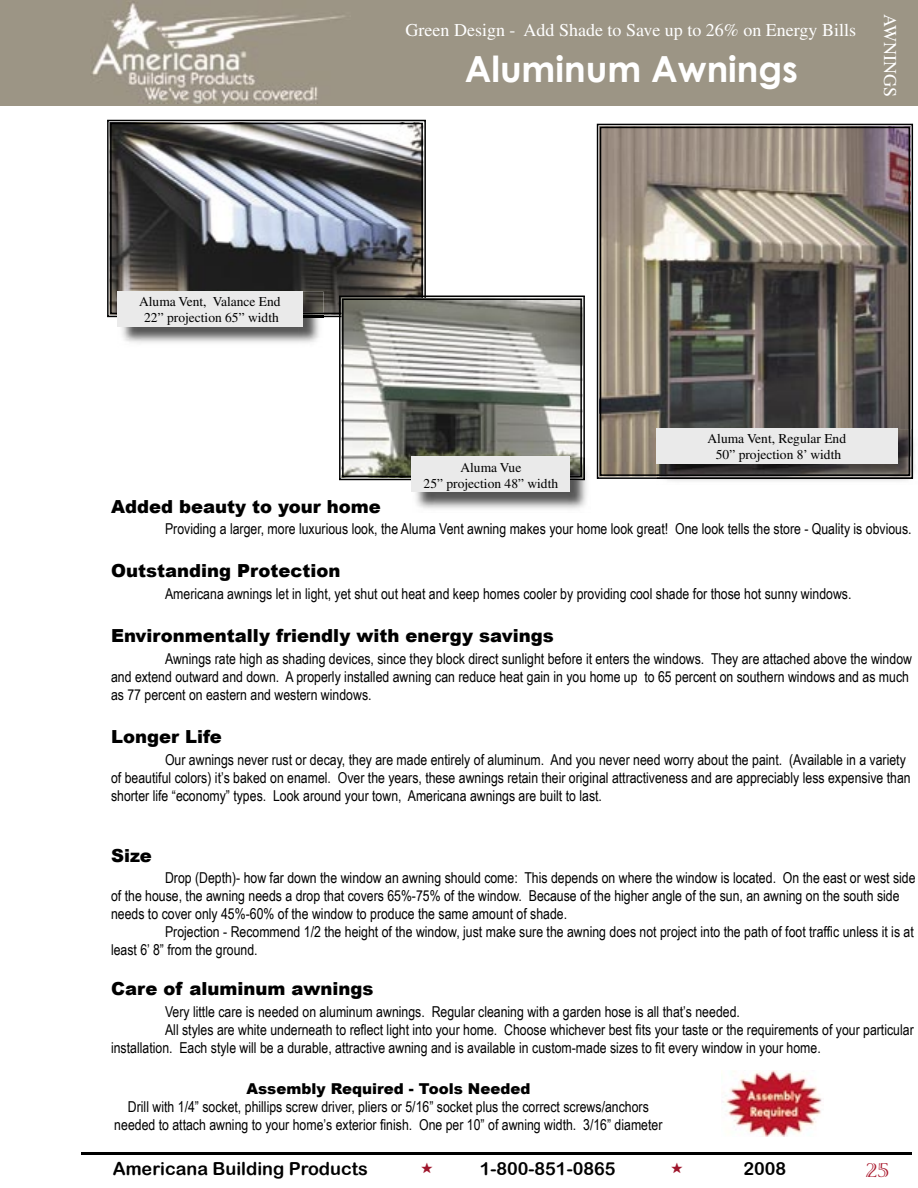
<style>
.page{position:relative;width:918px;height:1188px;background:#fff}
.page>*{position:absolute;margin:0;border:0;box-sizing:border-box;transform-origin:0 0}
.t1{font:700 36px "Century Gothic";color:#fff}
.t2{font:21px "Viva";color:#a9192d}
.t3{font:900 18px "Arial";color:#000}
.t4{font:18px "Times";color:#fff}
.t5{font:18px "Arial Rounded MT Bold";color:#000}
.t6{font:15px/18px "Arial Narrow";color:#000}
.t7{font:900 15px "Arial";color:#000}
.t8{font:13.5px/16.2px "Times";color:#000;text-align:center}
</style>
<div class="page">
<div style="left:0;top:0;width:918px;height:106px;background:#9c9585"></div>
<hr style="left:81px;top:1152px;width:830px;height:3px;background:#000">
<img style="left:92px;top:3px;width:253px;height:101px">
<img style="left:722px;top:1070px;width:100px;height:67px">
<svg style="left:597px;top:124px;width:316px;height:355px;background:#635f5c"></svg>
<svg style="left:600px;top:127px;width:310px;height:349px;background:#797269"></svg>
<svg style="left:107px;top:120px;width:319px;height:197px;background:#686867"></svg>
<svg style="left:110px;top:123px;width:313px;height:191px;background:#67696c"></svg>
<img style="left:118px;top:292px;width:205px;height:51px">
<img style="left:303px;top:316px;width:20px;height:1px">
<div style="left:117px;top:291px;width:186px;height:35px;background:#eaeaea"></div>
<img style="left:665px;top:429px;width:250px;height:52px">
<img style="left:657px;top:429px;width:256px;height:50px">
<img style="left:657px;top:429px;width:253px;height:47px">
<div style="left:656px;top:428px;width:242px;height:36px;background:#eaeaea"></div>
<svg style="left:339px;top:296px;width:246px;height:184px;background:#666664"></svg>
<svg style="left:342px;top:299px;width:240px;height:178px"></svg>
<img style="left:415px;top:468px;width:172px;height:41px">
<img style="left:570px;top:457px;width:15px;height:23px">
<img style="left:570px;top:457px;width:12px;height:20px">
<div style="left:412px;top:457px;width:158px;height:35px;background:#eaeaea"></div>
<p class="t8" style="left:139px;top:293px;width:143px">Aluma Vent, Valance End<br>22” projection 65” width</p>
<p class="t4" style="left:406px;top:20px;width:452px">Green Design - Add Shade to Save up to 26% on Energy Bills</p>
<p class="t4" style="left:900px;top:14px;width:85px;rotate:90deg">AWNINGS</p>
<h1 class="t1" style="left:465px;top:42px;width:335px">Aluminum Awnings</h1>
<p class="t8" style="left:424px;top:459px;width:136px">Aluma Vue<br>25” projection 48” width</p>
<p class="t8" style="left:708px;top:431px;width:140px">Aluma Vent, Regular End<br>50” projection 8’ width</p>
<p class="t3" style="left:111px;top:493px;width:271px">Added beauty to your home</p>
<p class="t6" style="left:165px;top:519px;width:748px">Providing a larger, more luxurious look, the Aluma Vent awning makes your home look great! One look tells the store - Quality is obvious.</p>
<p class="t3" style="left:111px;top:558px;width:231px">Outstanding Protection</p>
<p class="t6" style="left:165px;top:584px;width:688px">Americana awnings let in light, yet shut out heat and keep homes cooler by providing cool shade for those hot sunny windows.</p>
<p class="t3" style="left:111px;top:623px;width:444px">Environmentally friendly with energy savings</p>
<p class="t6" style="left:111px;top:649px;width:802px;text-indent:54px">Awnings rate high as shading devices, since they block direct sunlight before it enters the windows. They are attached above the window and extend outward and down. A properly installed awning can reduce heat gain in you home up to 65 percent on southern windows and as much as 77 percent on eastern and western windows.</p>
<p class="t3" style="left:111px;top:723px;width:112px">Longer Life</p>
<p class="t6" style="left:111px;top:750px;width:801px;text-indent:54px">Our awnings never rust or decay, they are made entirely of aluminum. And you never need worry about the paint. (Available in a variety of beautiful colors) it’s baked on enamel. Over the years, these awnings retain their original attractiveness and are appreciably less expensive than shorter life “economy” types. Look around your town, Americana awnings are built to last.</p>
<p class="t3" style="left:111px;top:842px;width:42px">Size</p>
<p class="t6" style="left:111px;top:868px;width:806px;text-indent:54px">Drop (Depth)- how far down the window an awning should come: This depends on where the window is located. On the east or west side of the house, the awning needs a drop that covers 65%-75% of the window. Because of the higher angle of the sun, an awning on the south side needs to cover only 45%-60% of the window to produce the same amount of shade.</p>
<p class="t6" style="left:111px;top:922px;width:804px;text-indent:54px">Projection - Recommend 1/2 the height of the window, just make sure the awning does not project into the path of foot traffic unless it is at least 6’ 8” from the ground.</p>
<p class="t3" style="left:111px;top:975px;width:264px">Care of aluminum awnings</p>
<p class="t6" style="left:165px;top:1002px;width:576px">Very little care is needed on aluminum awnings. Regular cleaning with a garden hose is all that’s needed.</p>
<p class="t6" style="left:165px;top:1020px;width:750px">All styles are white underneath to reflect light into your home. Choose whichever best fits your taste or the requirements of your particular</p>
<p class="t6" style="left:111px;top:1038px;width:711px">installation. Each style will be a durable, attractive awning and is available in custom-made sizes to fit every window in your home.</p>
<p class="t7" style="left:246px;top:1078px;width:286px">Assembly Required - Tools Needed</p>
<p class="t6" style="left:114px;top:1098px;width:550px;text-align:center">Drill with 1/4” socket, phillips screw driver, pliers or 5/16” socket plus the correct screws/anchors needed to attach awning to your home’s exterior finish. One per 10” of awning width. 3/16” diameter</p>
<p class="t5" style="left:113px;top:1158px;width:257px">Americana Building Products</p>
<p class="t5" style="left:480px;top:1158px;width:137px">1-800-851-0865</p>
<p class="t5" style="left:743px;top:1158px;width:44px">2008</p>
<h2 class="t2" style="left:866px;top:1159px;width:25px">25</h2>
</div>
